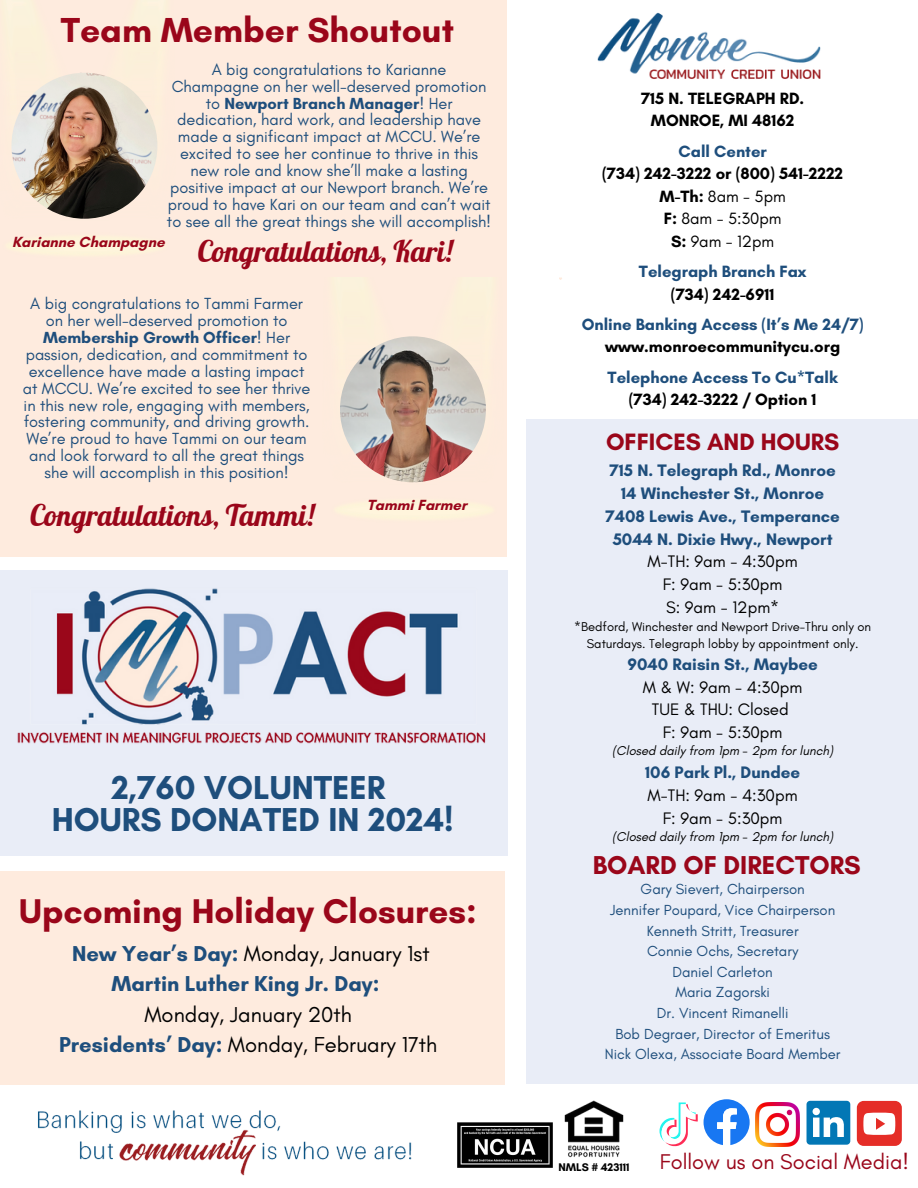
<style>
.page{position:relative;width:918px;height:1188px;background:#fff}
.page>*{position:absolute;margin:0;border:0;box-sizing:border-box;transform-origin:0 0}
.t1{font:700 35.4px "Glacial Indifference";color:#9a061a}
.t2{font:700 34.95px "Glacial Indifference";color:#9a061a}
.t3{font:700 33.75px/31.2px "Glacial Indifference";color:#1e4e7c;text-align:center}
.t4{font:29.25px "Lobster";color:#9a061a}
.t5{font:700 26.4px "Glacial Indifference";color:#9a061a}
.t6{font:700 24.15px "Glacial Indifference";color:#9a061a}
.t7{font:21.9px "Glacial Indifference";color:#000}
.t8{font:700 21.9px "Glacial Indifference";color:#1e4e7c}
.t9{font:21.75px "Glacial Indifference";color:#9a061a}
.t10{font:700 16.95px "Glacial Indifference";color:#1e4e7c}
.t11{font:16.95px "Glacial Indifference";color:#000}
.t12{font:700 16.65px/22.5px "Glacial Indifference";color:#000;text-align:center}
.t13{font:700 16.65px "Glacial Indifference";color:#1e4e7c}
.t14{font:16.65px "Glacial Indifference";color:#000}
.t15{font:16.35px/16.8px "Glacial Indifference";color:#1e4e7c;text-align:center}
.t16{font:700 15px "Glacial Indifference";color:#9a061a}
.t17{font:14.85px "Glacial Indifference";color:#1e4e7c}
.t18{font:13.05px "Glacial Indifference";color:#000}
.t19{font:italic 13.05px "Glacial Indifference";color:#000}
.t20{font:700 11.4px "Glacial Indifference";color:#000}
.s1{font-weight:700}
.s2{font-weight:700;color:#1e4e7c}
</style>
<div class="page">
<div style="left:0;top:0;width:507px;height:556px;background:#feebde"></div>
<div style="left:526px;top:419px;width:392px;height:665px;background:#e9edf7"></div>
<img style="left:564px;top:1100px;width:60px;height:57px">
<svg style="left:704px;top:1099px;width:46px;height:46px"></svg>
<div style="left:857px;top:1101px;width:45px;height:45px;background:#e52d27;border-radius:7px"></div>
<svg style="left:863px;top:1113px;width:32px;height:22px"></svg>
<img style="left:457px;top:1123px;width:96px;height:45px">
<img style="left:597px;top:12px;width:224px;height:67px">
<img style="left:11px;top:73px;width:146px;height:146px;border-radius:50%">
<svg style="left:807px;top:1101px;width:43px;height:44px"></svg>
<img style="left:755px;top:1102px;width:44px;height:44px">
<svg style="left:660px;top:1102px;width:38px;height:44px"></svg>
<div style="left:0;top:871px;width:505px;height:213px;background:#feebde"></div>
<div style="left:0;top:571px;width:508px;height:285px;background:#e9edf7"></div>
<img style="left:0;top:1084px;width:447px;height:92px">
<img style="left:17px;top:588px;width:469px;height:156px">
<img style="left:340px;top:336px;width:146px;height:146px;border-radius:50%">
<p class="t1" style="left:61px;top:8px;width:395px">Team Member Shoutout</p>
<p class="t15" style="left:167px;top:61px;width:326px">A big congratulations to Karianne Champagne on her well-deserved promotion to <span class="s1">Newport Branch Manager</span>! Her dedication, hard work, and leadership have made a significant impact at MCCU. We’re excited to see her continue to thrive in this new role and know she’ll make a lasting positive impact at our Newport branch. We’re proud to have Kari on our team and can’t wait to see all the great things she will accomplish!</p>
<p class="t4" style="left:198px;top:233px;width:256px">Congratulations, Kari!</p>
<p class="t16" style="left:12px;top:233px;width:154px">Karianne Champagne</p>
<h2 class="t15" style="left:23px;top:295px;width:289px">A big congratulations to Tammi Farmer on her well-deserved promotion to <span class="s1">Membership Growth Officer</span>! Her passion, dedication, and commitment to excellence have made a lasting impact at MCCU. We’re excited to see her thrive in this new role, engaging with members, fostering community, and driving growth.</h2>
<p class="t15" style="left:27px;top:430px;width:282px">We’re proud to have Tammi on our team and look forward to all the great things she will accomplish in this position!</p>
<h5 class="t4" style="left:30px;top:496px;width:286px">Congratulations, Tammi!</h5>
<p class="t16" style="left:367px;top:496px;width:102px">Tammi Farmer</p>
<p class="t3" style="left:52px;top:772px;width:403px">2,760 VOLUNTEER<br>HOURS DONATED IN 2024!</p>
<p class="t2" style="left:19px;top:890px;width:459px">Upcoming Holiday Closures:</p>
<p class="t7" style="left:72px;top:940px;width:359px"><span class="s2">New Year’s Day:</span> Monday, January 1st</p>
<h2 class="t8" style="left:111px;top:970px;width:270px">Martin Luther King Jr. Day:</h2>
<p class="t7" style="left:144px;top:1001px;width:209px">Monday, January 20th</p>
<h4 class="t7" style="left:59px;top:1031px;width:380px"><span class="s2">Presidents’ Day:</span> Monday, February 17th</h4>
<p class="t12" style="left:641px;top:87px;width:165px">715 N. TELEGRAPH RD.<br>MONROE, MI 48162</p>
<p class="t13" style="left:679px;top:141px;width:90px">Call Center</p>
<p class="t12" style="left:602px;top:162px;width:243px">(734) 242-3222 or (800) 541-2222</p>
<p class="t14" style="left:660px;top:186px;width:128px"><span class="s1">M-Th:</span> 8am - 5pm</p>
<p class="t14" style="left:664px;top:208px;width:119px"><span class="s1">F:</span> 8am - 5:30pm</p>
<p class="t14" style="left:671px;top:231px;width:105px"><span class="s1">S:</span> 9am - 12pm</p>
<p class="t13" style="left:639px;top:261px;width:169px">Telegraph Branch Fax</p>
<h3 class="t12" style="left:671px;top:282px;width:105px">(734) 242-6911</h3>
<p class="t13" style="left:582px;top:314px;width:283px">Online Banking Access (It’s Me 24/7)</p>
<p class="t12" style="left:605px;top:335px;width:237px">www.monroecommunitycu.org</p>
<p class="t13" style="left:608px;top:367px;width:232px">Telephone Access To Cu*Talk</p>
<p class="t12" style="left:629px;top:388px;width:189px">(734) 242-3222 / Option 1</p>
<p class="t6" style="left:606px;top:428px;width:235px">OFFICES AND HOURS</p>
<h4 class="t10" style="left:610px;top:460px;width:228px">715 N. Telegraph Rd., Monroe</h4>
<p class="t10" style="left:621px;top:483px;width:204px">14 Winchester St., Monroe</p>
<p class="t10" style="left:606px;top:506px;width:236px">7408 Lewis Ave., Temperance</p>
<p class="t10" style="left:613px;top:528px;width:222px">5044 N. Dixie Hwy., Newport</p>
<p class="t11" style="left:648px;top:551px;width:152px">M-TH: 9am - 4:30pm</p>
<h6 class="t11" style="left:663px;top:574px;width:121px">F: 9am - 5:30pm</h6>
<p class="t11" style="left:666px;top:597px;width:115px">S: 9am - 12pm*</p>
<p class="t18" style="left:574px;top:619px;width:298px">*Bedford, Winchester and Newport Drive-Thru only on</p>
<p class="t18" style="left:587px;top:636px;width:273px">Saturdays. Telegraph lobby by appointment only.</p>
<p class="t10" style="left:627px;top:654px;width:192px">9040 Raisin St., Maybee</p>
<p class="t11" style="left:643px;top:677px;width:161px">M &amp; W: 9am - 4:30pm</p>
<p class="t11" style="left:652px;top:699px;width:138px">TUE &amp; THU: Closed</p>
<p class="t11" style="left:663px;top:722px;width:121px">F: 9am - 5:30pm</p>
<p class="t19" style="left:612px;top:743px;width:222px">(Closed daily from 1pm - 2pm for lunch)</p>
<p class="t10" style="left:645px;top:762px;width:157px">106 Park Pl., Dundee</p>
<p class="t11" style="left:648px;top:785px;width:152px">M-TH: 9am - 4:30pm</p>
<p class="t11" style="left:663px;top:807px;width:121px">F: 9am - 5:30pm</p>
<p class="t19" style="left:612px;top:829px;width:222px">(Closed daily from 1pm - 2pm for lunch)</p>
<p class="t17" style="left:641px;top:880px;width:166px">Gary Sievert, Chairperson</p>
<p class="t17" style="left:610px;top:901px;width:227px">Jennifer Poupard, Vice Chairperson</p>
<p class="t17" style="left:647px;top:922px;width:153px">Kenneth Stritt, Treasurer</p>
<p class="t17" style="left:647px;top:942px;width:153px">Connie Ochs, Secretary</p>
<p class="t17" style="left:673px;top:963px;width:102px">Daniel Carleton</p>
<p class="t17" style="left:675px;top:983px;width:96px">Maria Zagorski</p>
<p class="t17" style="left:657px;top:1004px;width:133px">Dr. Vincent Rimanelli</p>
<p class="t17" style="left:615px;top:1024px;width:216px">Bob Degraer, Director of Emeritus</p>
<p class="t17" style="left:605px;top:1045px;width:237px">Nick Olexa, Associate Board Member</p>
<p class="t5" style="left:593px;top:849px;width:270px">BOARD OF DIRECTORS</p>
<p class="t20" style="left:558px;top:1161px;width:73px">NMLS # 423111</p>
<p class="t9" style="left:660px;top:1148px;width:251px">Follow us on Social Media!</p>
</div>
